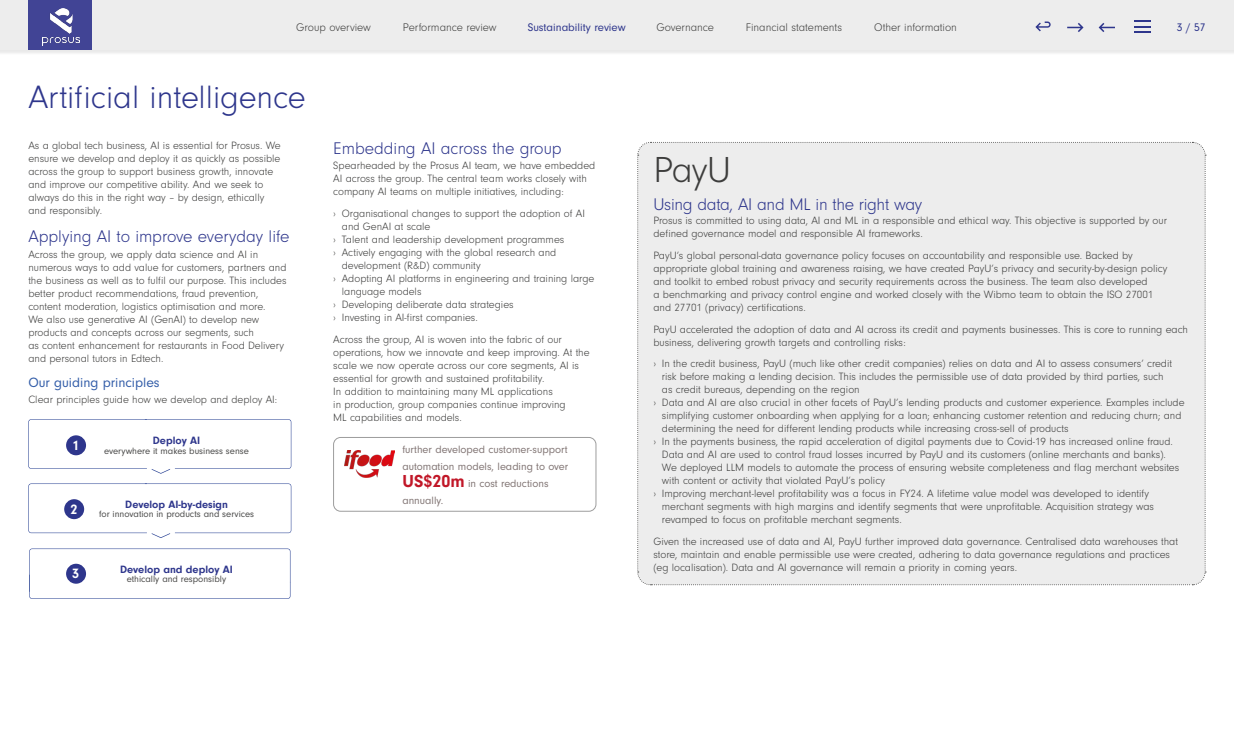
<style>
.page{position:relative;width:1234px;height:752px;background:#fff}
.page>*{position:absolute;margin:0;border:0;box-sizing:border-box;transform-origin:0 0}
.t1{font:300 37.5px "Neuzeit Gro";color:#3d3d3c}
.t2{font:300 33.5px "Neuzeit Gro";color:#2e368c}
.t3{font:300 17.5px "Neuzeit Gro";letter-spacing:-.005em;color:#2e368c}
.t4{font:700 14.1px "Neuzeit Gro";color:#fff}
.t5{font:14px "Neuzeit Gro";color:#345ea9}
.t6{font:300 11.5px "Neuzeit Gro";color:#3d3d3c}
.t7{font:11.5px "Neuzeit Gro";color:#2e368c}
.t8{font:300 11px/13px "Neuzeit Gro";color:#3d3d3c}
.t9{font:11px/17.1px "Neuzeit Gro";color:#827675}
.t10{font:700 11px "Neuzeit Gro";color:#2e368c}
.t11{font:9.5px "Neuzeit Gro";color:#4b4b4a}
.s1{font-weight:700;font-size:18px;color:#c11728}
</style>
<div class="page">
<svg style="left:29px;top:548px;width:261px;height:50px"></svg>
<svg style="left:28px;top:419px;width:263px;height:54px"></svg>
<svg style="left:28px;top:483px;width:263px;height:54px"></svg>
<div style="left:66px;top:435px;width:20px;height:20px;background:#2e368c;border-radius:50%"></div>
<div style="left:64px;top:499px;width:20px;height:20px;background:#2e368c;border-radius:50%"></div>
<div style="left:66px;top:563px;width:20px;height:20px;background:#2e368c;border-radius:50%"></div>
<div style="left:333px;top:437px;width:263px;height:74px;border:1px solid #9d9d9d;border-radius:7px"></div>
<img style="left:344px;top:450px;width:50px;height:27px">
<div style="left:637px;top:141px;width:568px;height:444px;background:#ededed"></div>
<div style="left:0;top:0;width:1233px;height:56px;background:#1d1d1b;opacity:.1"></div>
<div style="left:0;top:0;width:1233px;height:50px;background:#ededed"></div>
<div style="left:29px;top:0;width:63px;height:50px;background:#414495"></div>
<img style="left:42px;top:9px;width:37px;height:36px">
<svg style="left:1035px;top:21px;width:15px;height:10px"></svg>
<svg style="left:1134px;top:21px;width:16px;height:12px"></svg>
<svg style="left:1067px;top:23px;width:16px;height:9px"></svg>
<svg style="left:1098px;top:23px;width:16px;height:9px"></svg>
<p class="t6" style="left:296px;top:21px;width:76px">Group overview</p>
<p class="t6" style="left:403px;top:21px;width:95px">Performance review</p>
<p class="t7" style="left:527px;top:21px;width:99px">Sustainability review</p>
<p class="t6" style="left:656px;top:21px;width:59px">Governance</p>
<p class="t6" style="left:745px;top:21px;width:98px">Financial statements</p>
<p class="t6" style="left:874px;top:21px;width:84px">Other information</p>
<p class="t7" style="left:1176px;top:21px;width:30px">3 / 57</p>
<h2 class="t2" style="left:28px;top:79px;width:279px">Artificial intelligence</h2>
<p class="t8" style="left:28px;top:139px;width:254px">As a global tech business, AI is essential for Prosus. We ensure we develop and deploy it as quickly as possible across the group to support business growth, innovate and improve our competitive ability. And we seek to always do this in the right way – by design, ethically and responsibly.</p>
<h3 class="t3" style="left:28px;top:227px;width:262px">Applying AI to improve everyday life</h3>
<p class="t8" style="left:28px;top:248px;width:260px">Across the group, we apply data science and AI in numerous ways to add value for customers, partners and the business as well as to fulfil our purpose. This includes better product recommendations, fraud prevention, content moderation, logistics optimisation and more.<br>We also use generative AI (GenAI) to develop new products and concepts across our segments, such<br>as content enhancement for restaurants in Food Delivery and personal tutors in Edtech.</p>
<p class="t5" style="left:28px;top:374px;width:133px">Our guiding principles</p>
<p class="t8" style="left:28px;top:393px;width:250px">Clear principles guide how we develop and deploy AI:</p>
<p class="t4" style="left:72px;top:437px;width:9px">1</p>
<p class="t10" style="left:153px;top:434px;width:49px">Deploy AI</p>
<p class="t11" style="left:104px;top:445px;width:146px">everywhere it makes business sense</p>
<p class="t4" style="left:70px;top:501px;width:9px">2</p>
<p class="t10" style="left:125px;top:498px;width:104px">Develop AI-by-design</p>
<p class="t11" style="left:99px;top:509px;width:156px">for innovation in products and services</p>
<p class="t4" style="left:72px;top:565px;width:9px">3</p>
<p class="t10" style="left:120px;top:562px;width:114px">Develop and deploy AI</p>
<p class="t11" style="left:127px;top:573px;width:101px">ethically and responsibly</p>
<h3 class="t3" style="left:333px;top:138px;width:230px">Embedding AI across the group</h3>
<p class="t8" style="left:333px;top:159px;width:263px">Spearheaded by the Prosus AI team, we have embedded<br>AI across the group. The central team works closely with company AI teams on multiple initiatives, including:</p>
<p class="t8" style="left:333px;top:207px;width:253px">› Organisational changes to support the adoption of AI</p>
<p class="t8" style="left:342px;top:220px;width:90px">and GenAI at scale</p>
<p class="t8" style="left:333px;top:233px;width:232px">› Talent and leadership development programmes</p>
<p class="t8" style="left:333px;top:246px;width:224px">› Actively engaging with the global research and</p>
<p class="t8" style="left:342px;top:259px;width:140px">development (R&amp;D) community</p>
<p class="t8" style="left:333px;top:272px;width:262px">› Adopting AI platforms in engineering and training large</p>
<p class="t8" style="left:342px;top:285px;width:81px">language models</p>
<p class="t8" style="left:333px;top:298px;width:182px">› Developing deliberate data strategies</p>
<p class="t8" style="left:333px;top:311px;width:146px">› Investing in AI-first companies.</p>
<p class="t8" style="left:333px;top:332px;width:258px">Across the group, AI is woven into the fabric of our operations, how we innovate and keep improving. At the scale we now operate across our core segments, AI is essential for growth and sustained profitability.<br>In addition to maintaining many ML applications<br>in production, group companies continue improving<br>ML capabilities and models.</p>
<p class="t9" style="left:402px;top:440px;width:167px">further developed customer-support automation models, leading to over<br><span class="s1">US$20m</span> in cost reductions annually.</p>
<h1 class="t1" style="left:653px;top:150px;width:79px">PayU</h1>
<h3 class="t3" style="left:653px;top:195px;width:270px">Using data, AI and ML in the right way</h3>
<p class="t8" style="left:653px;top:214px;width:515px">Prosus is committed to using data, AI and ML in a responsible and ethical way. This objective is supported by our defined governance model and responsible AI frameworks.</p>
<p class="t8" style="left:653px;top:249px;width:515px">PayU’s global personal-data governance policy focuses on accountability and responsible use. Backed by appropriate global training and awareness raising, we have created PayU’s privacy and security-by-design policy and toolkit to embed robust privacy and security requirements across the business. The team also developed<br>a benchmarking and privacy control engine and worked closely with the Wibmo team to obtain the ISO 27001 and 27701 (privacy) certifications.</p>
<p class="t8" style="left:653px;top:322px;width:536px">PayU accelerated the adoption of data and AI across its credit and payments businesses. This is core to running each business, delivering growth targets and controlling risks:</p>
<p class="t8" style="left:653px;top:357px;width:520px">› In the credit business, PayU (much like other credit companies) relies on data and AI to assess consumers’ credit</p>
<p class="t8" style="left:661px;top:370px;width:503px">risk before making a lending decision. This includes the permissible use of data provided by third parties, such</p>
<p class="t8" style="left:661px;top:383px;width:199px">as credit bureaus, depending on the region</p>
<p class="t8" style="left:653px;top:396px;width:532px">› Data and AI are also crucial in other facets of PayU’s lending products and customer experience. Examples include</p>
<p class="t8" style="left:661px;top:409px;width:521px">simplifying customer onboarding when applying for a loan; enhancing customer retention and reducing churn; and</p>
<p class="t8" style="left:661px;top:422px;width:408px">determining the need for different lending products while increasing cross-sell of products</p>
<p class="t8" style="left:653px;top:435px;width:521px">› In the payments business, the rapid acceleration of digital payments due to Covid-19 has increased online fraud.</p>
<p class="t8" style="left:661px;top:448px;width:505px">Data and AI are used to control fraud losses incurred by PayU and its customers (online merchants and banks).</p>
<p class="t8" style="left:661px;top:461px;width:518px">We deployed LLM models to automate the process of ensuring website completeness and flag merchant websites</p>
<p class="t8" style="left:661px;top:474px;width:224px">with content or activity that violated PayU’s policy</p>
<p class="t8" style="left:653px;top:487px;width:497px">› Improving merchant-level profitability was a focus in FY24. A lifetime value model was developed to identify</p>
<p class="t8" style="left:661px;top:500px;width:493px">merchant segments with high margins and identify segments that were unprofitable. Acquisition strategy was</p>
<p class="t8" style="left:661px;top:513px;width:241px">revamped to focus on profitable merchant segments.</p>
<p class="t8" style="left:653px;top:534px;width:526px">Given the increased use of data and AI, PayU further improved data governance. Centralised data warehouses that store, maintain and enable permissible use were created, adhering to data governance regulations and practices (eg localisation). Data and AI governance will remain a priority in coming years.</p>
</div>
